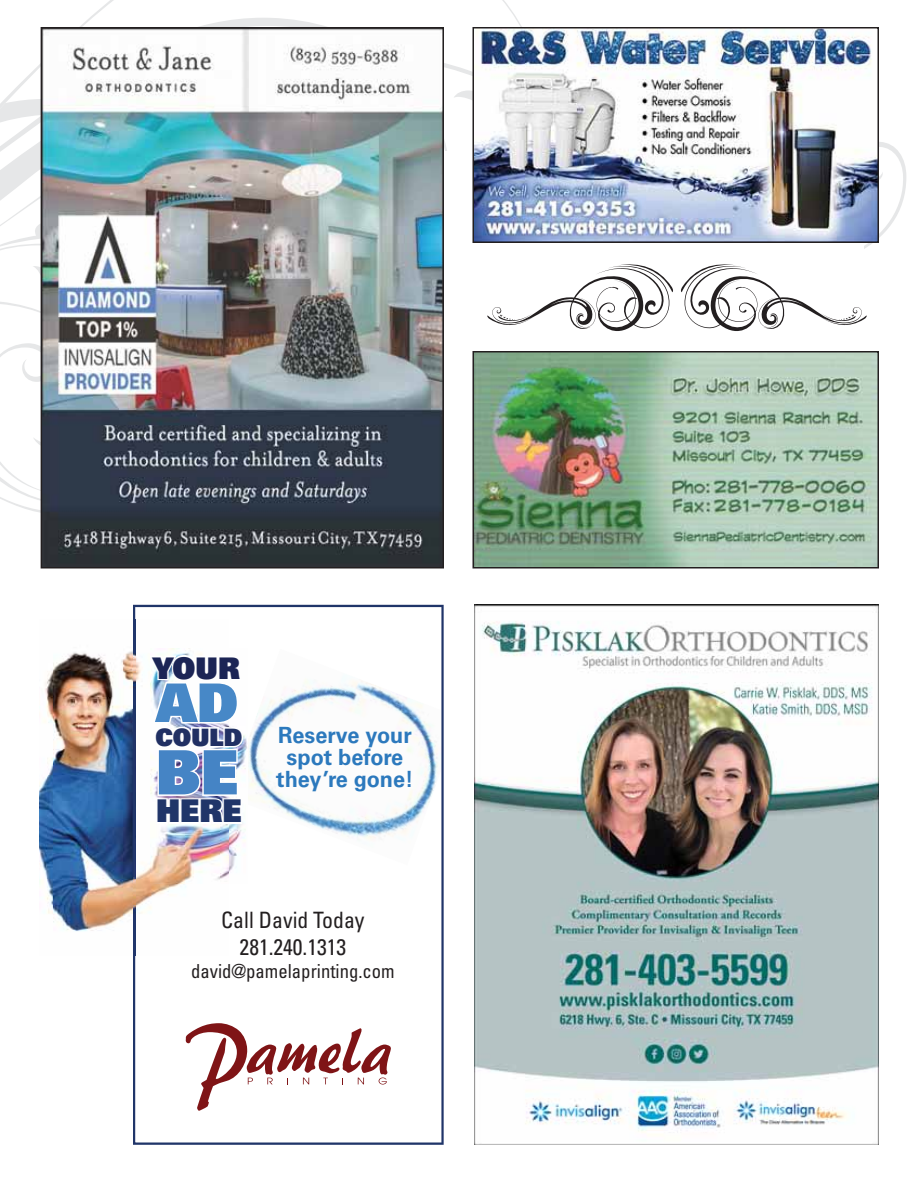
<style>
.page{position:relative;width:918px;height:1188px;background:#fff}
.page>*{position:absolute;margin:0;border:0;box-sizing:border-box;transform-origin:0 0}
.t1{font:900 61.2px "Univers";color:#4584c5}
.t2{font:900 53.25px "Univers";color:#4788c7}
.t3{font:900 31.35px "Univers";color:#203569}
.t4{font:900 29.85px "Univers";color:#1c2555}
.t5{font:900 24px "Univers";color:#213063}
.t6{font:condensed 22.5px/27px "Univers";color:#231f20;text-align:center}
.t7{font:700 22.35px/22.4px "Univers";color:#2c79bd;text-align:center}
.t8{font:condensed 19.35px "Univers";color:#231f20}
</style>
<div class="page">
<svg style="left:0;top:438px;width:41px;height:66px"></svg>
<svg style="left:0;top:186px;width:41px;height:154px"></svg>
<svg style="left:0;top:0;width:522px;height:186px"></svg>
<svg style="left:454px;top:90px;width:18px;height:21px"></svg>
<svg style="left:444px;top:113px;width:462px;height:134px"></svg>
<div style="left:54px;top:152px;width:810px;height:962px;background:#fff"></div>
<img style="left:44px;top:30px;width:397px;height:535px">
<div style="left:41px;top:27px;width:403px;height:541px;border:2px solid #231f20"></div>
<img style="left:475px;top:354px;width:401px;height:211px">
<div style="left:472px;top:351px;width:407px;height:217px;border:2px solid #231f20"></div>
<img style="left:475px;top:30px;width:401px;height:210px">
<div style="left:472px;top:27px;width:407px;height:216px;border:2px solid #231f20"></div>
<svg style="left:487px;top:231px;width:380px;height:142px"></svg>
<svg style="left:133px;top:605px;width:311px;height:540px"></svg>
<img style="left:39px;top:620px;width:190px;height:336px">
<svg style="left:186px;top:1023px;width:205px;height:88px"></svg>
<img style="left:147px;top:654px;width:98px;height:172px">
<hr style="left:133px;top:709px;width:2px;height:168px;background:#203569">
<img style="left:474px;top:605px;width:405px;height:540px">
<h3 class="t4" style="left:152px;top:657px;width:89px">YOUR</h3>
<h2 class="t2" style="left:156px;top:684px;width:84px">AD</h2>
<p class="t5" style="left:155px;top:729px;width:88px">COULD</p>
<h1 class="t1" style="left:156px;top:750px;width:84px">BE</h1>
<h3 class="t3" style="left:156px;top:800px;width:87px">HERE</h3>
<p class="t7" style="left:276px;top:726px;width:139px">Reserve your spot before they’re gone!</p>
<p class="t6" style="left:221px;top:909px;width:145px">Call David Today<br>281.240.1313</p>
<p class="t8" style="left:191px;top:964px;width:205px">david@pamelaprinting.com</p>
</div>
